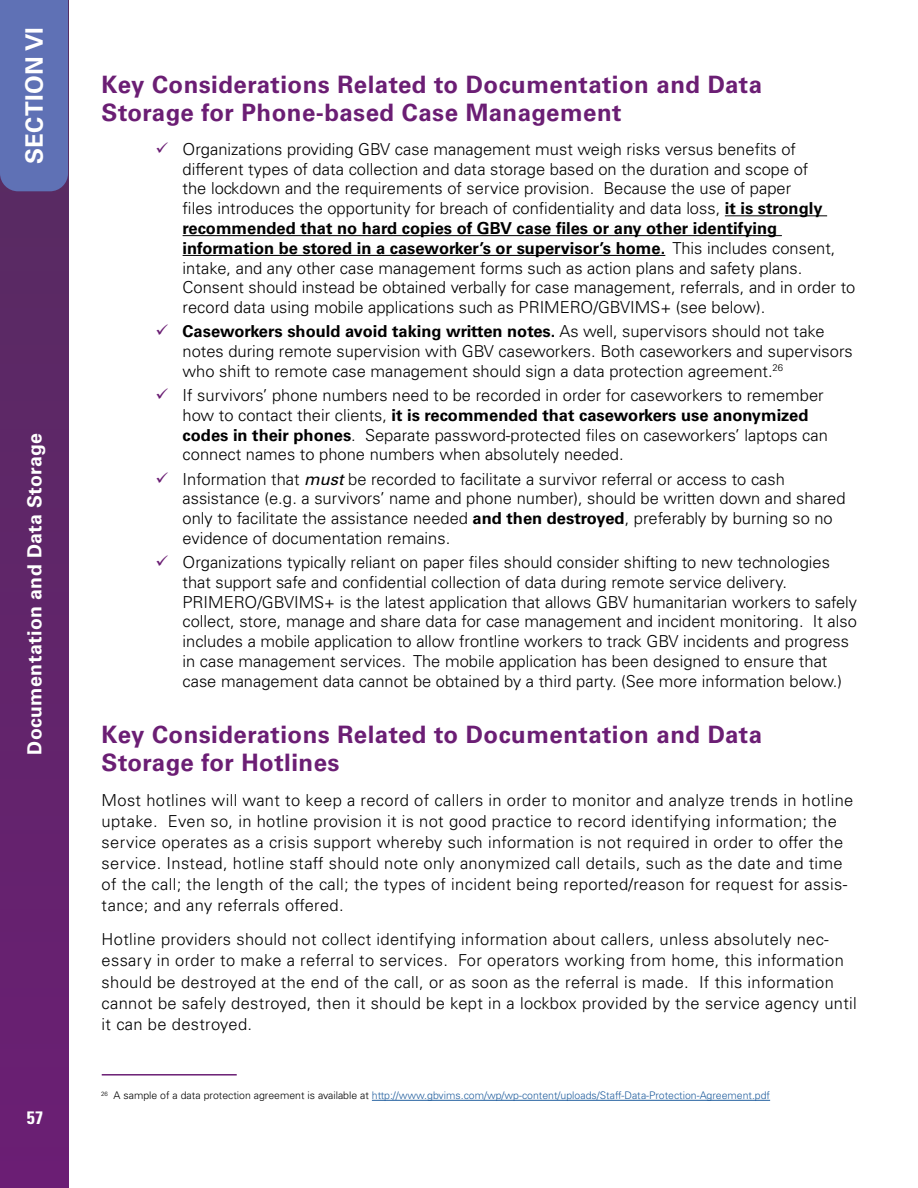
<style>
.page{position:relative;width:918px;height:1188px;background:#fff}
.page>*{position:absolute;margin:0;border:0;box-sizing:border-box;transform-origin:0 0}
.t1{font:700 24px/28.8px "Univers LT Std";letter-spacing:.02em;color:#6b1e74}
.t2{font:700 24px "Univers LT Std";letter-spacing:.02em;color:#fff}
.t3{font:700 19.5px "Univers LT Std";letter-spacing:.02em;color:#fff}
.t4{font:700 condensed 18px "Univers LT Std";color:#fff}
.t5{font:300 16.5px/19.8px "Univers LT Std";color:#000}
.t6{font:300 16.5px/21px "Univers LT Std";letter-spacing:.02em;color:#000}
.t7{font:300 10.5px "Univers LT Std";color:#215e9e}
.s1{font-weight:700}
.s2{font-weight:400;font-style:italic}
.s3{color:#000}
</style>
<div class="page">
<div style="left:0;top:0;width:68px;height:1188px;background:#62246b"></div>
<div style="left:0;top:0;width:68px;height:191px;background:#5f71b5"></div>
<hr style="left:725px;top:215px;width:102px;height:1px;background:#000">
<hr style="left:183px;top:235px;width:599px;height:1px;background:#000">
<hr style="left:183px;top:255px;width:482px;height:1px;background:#000">
<hr style="left:372px;top:1100px;width:398px;height:1px;background:#215e9e">
<hr style="left:102px;top:1074px;width:135px;height:2px;background:#6b1e74">
<h1 class="t2" style="left:20px;top:164px;width:139px;rotate:-90deg">SECTION VI</h1>
<p class="t3" style="left:23px;top:755px;width:323px;rotate:-90deg">Documentation and Data Storage</p>
<p class="t4" style="left:27px;top:1106px;width:18px">57</p>
<h1 class="t1" style="left:102px;top:70px;width:662px">Key Considerations Related to Documentation and Data<br>Storage for Phone-based Case Management</h1>
<p class="t5" style="left:183px;top:139px;width:674px">Organizations providing GBV case management must weigh risks versus benefits of different types of data collection and data storage based on the duration and scope of<br>the lockdown and the requirements of service provision. Because the use of paper<br>files introduces the opportunity for breach of confidentiality and data loss, <span class="s1">it is strongly recommended that no hard copies of GBV case files or any other identifying information be stored in a caseworker’s or supervisor’s home.</span> This includes consent, intake, and any other case management forms such as action plans and safety plans.<br>Consent should instead be obtained verbally for case management, referrals, and in order to record data using mobile applications such as PRIMERO/GBVIMS+ (see below).</p>
<p class="t5" style="left:183px;top:322px;width:672px"><span class="s1">Caseworkers should avoid taking written notes.</span> As well, supervisors should not take notes during remote supervision with GBV caseworkers. Both caseworkers and supervisors who shift to remote case management should sign a data protection agreement.<sup>26</sup></p>
<p class="t5" style="left:183px;top:385px;width:647px">If survivors’ phone numbers need to be recorded in order for caseworkers to remember how to contact their clients, <span class="s1">it is recommended that caseworkers use anonymized codes in their phones</span>. Separate password-protected files on caseworkers’ laptops can connect names to phone numbers when absolutely needed.</p>
<p class="t5" style="left:183px;top:469px;width:665px">Information that <span class="s2">must</span> be recorded to facilitate a survivor referral or access to cash assistance (e.g. a survivors’ name and phone number), should be written down and shared only to facilitate the assistance needed <span class="s1">and then destroyed</span>, preferably by burning so no evidence of documentation remains.</p>
<p class="t5" style="left:183px;top:552px;width:676px">Organizations typically reliant on paper files should consider shifting to new technologies that support safe and confidential collection of data during remote service delivery.<br>PRIMERO/GBVIMS+ is the latest application that allows GBV humanitarian workers to safely collect, store, manage and share data for case management and incident monitoring. It also includes a mobile application to allow frontline workers to track GBV incidents and progress in case management services. The mobile application has been designed to ensure that case management data cannot be obtained by a third party. (See more information below.)</p>
<h1 class="t1" style="left:102px;top:720px;width:662px">Key Considerations Related to Documentation and Data<br>Storage for Hotlines</h1>
<p class="t6" style="left:102px;top:790px;width:753px">Most hotlines will want to keep a record of callers in order to monitor and analyze trends in hotline uptake. Even so, in hotline provision it is not good practice to record identifying information; the service operates as a crisis support whereby such information is not required in order to offer the service. Instead, hotline staff should note only anonymized call details, such as the date and time of the call; the length of the call; the types of incident being reported/reason for request for assis&shy;tance; and any referrals offered.</p>
<p class="t6" style="left:102px;top:929px;width:757px">Hotline providers should not collect identifying information about callers, unless absolutely nec&shy;essary in order to make a referral to services. For operators working from home, this information should be destroyed at the end of the call, or as soon as the referral is made. If this information cannot be safely destroyed, then it should be kept in a lockbox provided by the service agency until it can be destroyed.</p>
<p class="t7" style="left:101px;top:1089px;width:670px"><sup>26</sup> <span class="s3">A sample of a data protection agreement is available at</span> http://www.gbvims.com/wp/wp-content/uploads/Staff-Data-Protection-Agreement.pdf</p>
</div>
